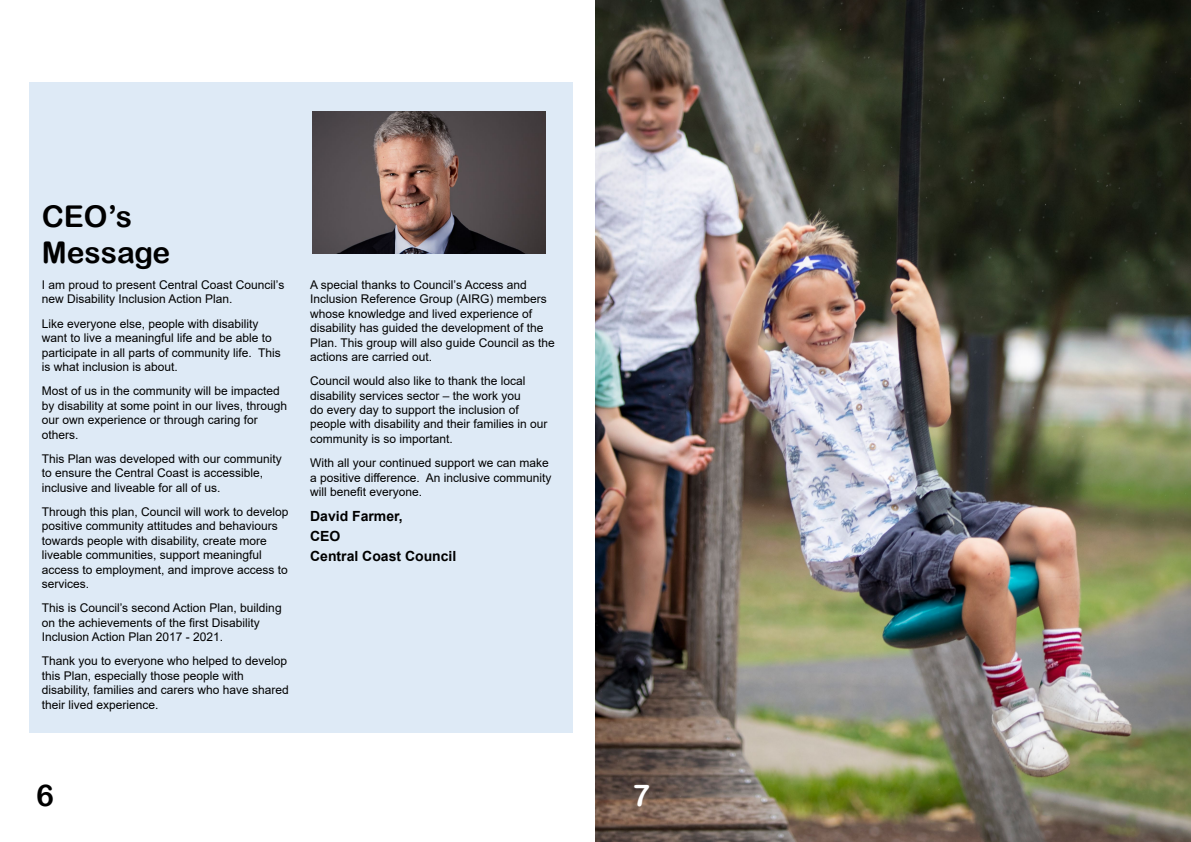
<style>
.page{position:relative;width:1191px;height:842px;background:#fff}
.page>*{position:absolute;margin:0;border:0;box-sizing:border-box;transform-origin:0 0}
.H2_Page_Heading{font:30px/36px "Arial Rounded MT Bold";color:#000}
.t1{font:30px "Arial Rounded MT Bold";color:#fff}
.H4_Sub_text___Object{font:700 14px "Arial";color:#000}
.P_paragraph{font:12px/14.4px "Arial";color:#000}
</style>
<div class="page">
<img style="left:595px;top:0;width:596px;height:842px">
<div style="left:29px;top:83px;width:543px;height:650px;background:#deeaf6"></div>
<img style="left:312px;top:111px;width:234px;height:142px">
<h2 class="H2_Page_Heading" style="left:42px;top:198px;width:130px">CEO’s<br>Message</h2>
<p class="P_paragraph" style="left:42px;top:278px;width:244px">I am proud to present Central Coast Council’s new Disability Inclusion Action Plan.</p>
<p class="P_paragraph" style="left:42px;top:316px;width:241px">Like everyone else, people with disability want to live a meaningful life and be able to participate in all parts of community life. This is what inclusion is about.</p>
<p class="P_paragraph" style="left:42px;top:384px;width:247px">Most of us in the community will be impacted by disability at some point in our lives, through our own experience or through caring for others.</p>
<p class="P_paragraph" style="left:42px;top:451px;width:242px">This Plan was developed with our community to ensure the Central Coast is accessible, inclusive and liveable for all of us.</p>
<p class="P_paragraph" style="left:42px;top:504px;width:248px">Through this plan, Council will work to develop positive community attitudes and behaviours towards people with disability, create more liveable communities, support meaningful access to employment, and improve access to services.</p>
<p class="P_paragraph" style="left:42px;top:601px;width:241px">This is Council’s second Action Plan, building on the achievements of the first Disability<br>Inclusion Action Plan 2017 - 2021.</p>
<p class="P_paragraph" style="left:42px;top:654px;width:249px">Thank you to everyone who helped to develop this Plan, especially those people with disability, families and carers who have shared their lived experience.</p>
<p class="P_paragraph" style="left:310px;top:277px;width:246px">A special thanks to Council’s Access and Inclusion Reference Group (AIRG) members whose knowledge and lived experience of disability has guided the development of the Plan. This group will also guide Council as the actions are carried out.</p>
<p class="P_paragraph" style="left:310px;top:374px;width:239px">Council would also like to thank the local disability services sector – the work you<br>do every day to support the inclusion of people with disability and their families in our community is so important.</p>
<p class="P_paragraph" style="left:310px;top:456px;width:243px">With all your continued support we can make a positive difference. An inclusive community will benefit everyone.</p>
<h4 class="H4_Sub_text___Object" style="left:310px;top:506px;width:94px">David Farmer,</h4>
<h4 class="H4_Sub_text___Object" style="left:310px;top:526px;width:32px">CEO</h4>
<h4 class="H4_Sub_text___Object" style="left:310px;top:546px;width:148px">Central Coast Council</h4>
<h1 class="H2_Page_Heading" style="left:36px;top:777px;width:19px">6</h1>
<p class="t1" style="left:632px;top:778px;width:19px">7</p>
</div>
